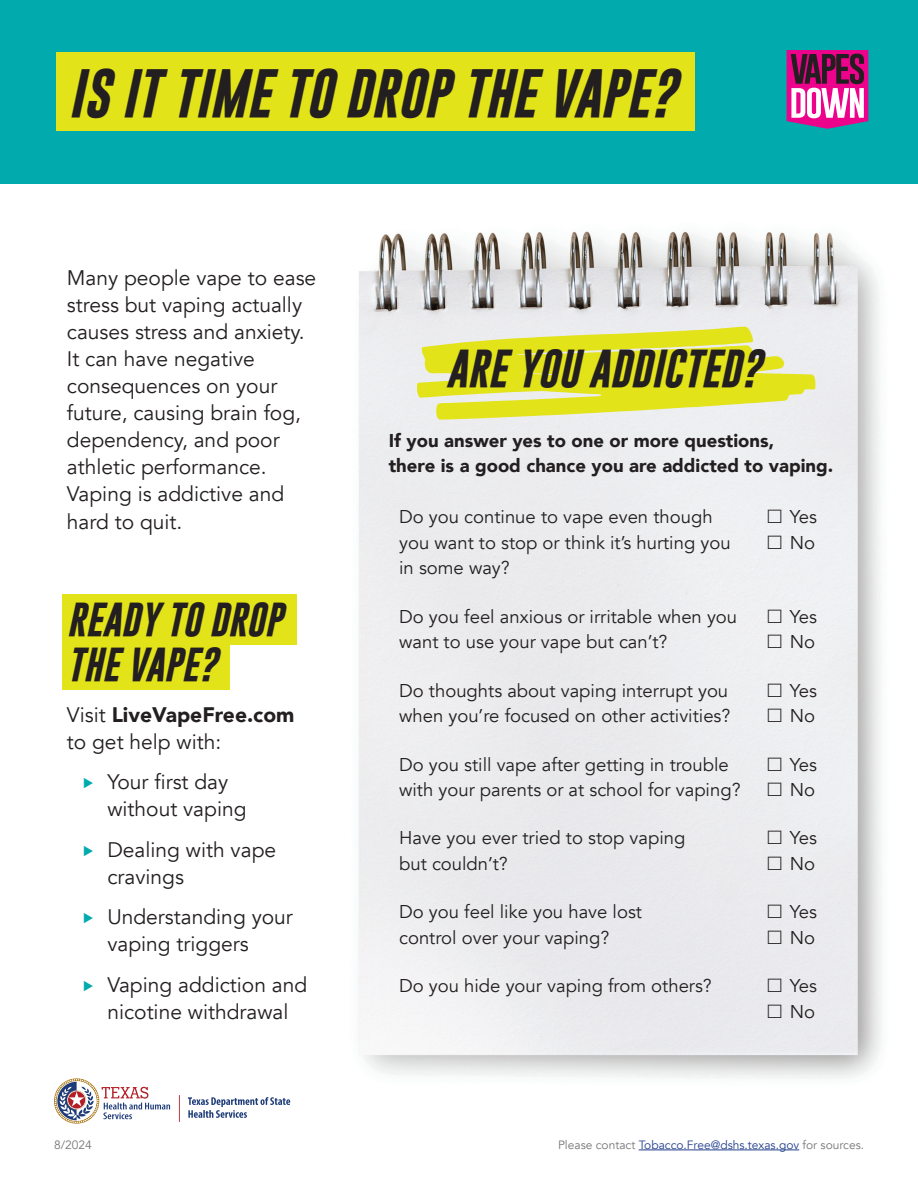
<style>
.page{position:relative;width:918px;height:1188px;background:#fff}
.page>*{position:absolute;margin:0;border:0;box-sizing:border-box;transform-origin:0 0}
.t1{font:italic 700 49.5px "Gobold";color:#231f20}
.t2{font:italic 700 38.7px "Gobold";color:#231f20}
.t3{font:italic 700 34.5px/45px "Gobold";color:#231f20}
.t4{font:21px/27px "Avenir";color:#231f20}
.t5{font:18.45px/25.2px "Avenir";color:#231f20}
.t6{font:900 18.45px/25.2px "Avenir";color:#231f20}
.t7{font:12px "Avenir";color:#253f8e}
.t8{font:12px "Avenir";color:#757679}
.s1{font-weight:900}
.s2{color:#757679}
</style>
<div class="page">
<div style="left:0;top:0;width:918px;height:184px;background:#00aaad"></div>
<div style="left:56px;top:52px;width:638px;height:79px;background:#e2e318"></div>
<div style="left:62px;top:594px;width:235px;height:50px;background:#e2e318"></div>
<div style="left:62px;top:640px;width:168px;height:50px;background:#e2e318"></div>
<img style="left:358px;top:231px;width:524px;height:848px">
<svg style="left:417px;top:326px;width:398px;height:94px;background:#e5e65e"></svg>
<svg style="left:787px;top:50px;width:81px;height:79px;background:#bb4991"></svg>
<svg style="left:54px;top:1078px;width:236px;height:46px"></svg>
<hr style="left:639px;top:1150px;width:160px;height:1px;background:#253f8e">
<svg style="left:768px;top:510px;width:33px;height:14px"></svg>
<svg style="left:768px;top:535px;width:33px;height:15px"></svg>
<svg style="left:768px;top:609px;width:33px;height:15px"></svg>
<svg style="left:768px;top:634px;width:33px;height:15px"></svg>
<svg style="left:768px;top:683px;width:33px;height:15px"></svg>
<svg style="left:768px;top:708px;width:33px;height:15px"></svg>
<svg style="left:768px;top:757px;width:33px;height:14px"></svg>
<svg style="left:768px;top:782px;width:33px;height:15px"></svg>
<svg style="left:768px;top:831px;width:33px;height:14px"></svg>
<svg style="left:768px;top:856px;width:33px;height:15px"></svg>
<svg style="left:768px;top:905px;width:33px;height:14px"></svg>
<svg style="left:768px;top:930px;width:33px;height:15px"></svg>
<svg style="left:768px;top:979px;width:33px;height:14px"></svg>
<svg style="left:768px;top:1004px;width:33px;height:15px"></svg>
<h1 class="t1" style="left:68px;top:61px;width:609px">IS IT TIME TO DROP THE VAPE?</h1>
<p class="t4" style="left:67px;top:265px;width:251px">Many people vape to ease stress but vaping actually causes stress and anxiety.<br>It can have negative consequences on your future, causing brain fog, dependency, and poor athletic performance.<br>Vaping is addictive and hard to quit.</p>
<h2 class="t3" style="left:67px;top:597px;width:217px">READY TO DROP<br>THE VAPE?</h2>
<p class="t4" style="left:67px;top:701px;width:229px">Visit <span class="s1">LiveVapeFree.com </span>to get help with:</p>
<p class="t4" style="left:107px;top:769px;width:141px">Your first day without vaping</p>
<p class="t4" style="left:107px;top:836px;width:170px">Dealing with vape cravings</p>
<p class="t4" style="left:107px;top:904px;width:187px">Understanding your vaping triggers</p>
<p class="t4" style="left:107px;top:971px;width:201px">Vaping addiction and nicotine withdrawal</p>
<h2 class="t2" style="left:446px;top:343px;width:317px">ARE YOU ADDICTED?</h2>
<p class="t6" style="left:389px;top:427px;width:446px">If you answer yes to one or more questions,<br>there is a good chance you are addicted to vaping.</p>
<p class="t5" style="left:399px;top:505px;width:333px">Do you continue to vape even though you want to stop or think it’s hurting you in some way?</p>
<p class="t5" style="left:790px;top:505px;width:29px">Yes</p>
<p class="t5" style="left:790px;top:530px;width:27px">No</p>
<p class="t5" style="left:399px;top:604px;width:340px">Do you feel anxious or irritable when you want to use your vape but can’t?</p>
<p class="t5" style="left:790px;top:604px;width:29px">Yes</p>
<p class="t5" style="left:790px;top:629px;width:27px">No</p>
<p class="t5" style="left:399px;top:678px;width:333px">Do thoughts about vaping interrupt you when you’re focused on other activities?</p>
<p class="t5" style="left:790px;top:678px;width:29px">Yes</p>
<p class="t5" style="left:790px;top:703px;width:27px">No</p>
<p class="t5" style="left:399px;top:752px;width:343px">Do you still vape after getting in trouble with your parents or at school for vaping?</p>
<p class="t5" style="left:790px;top:752px;width:29px">Yes</p>
<p class="t5" style="left:790px;top:777px;width:27px">No</p>
<p class="t5" style="left:399px;top:826px;width:288px">Have you ever tried to stop vaping but couldn’t?</p>
<p class="t5" style="left:790px;top:826px;width:29px">Yes</p>
<p class="t5" style="left:790px;top:851px;width:27px">No</p>
<p class="t5" style="left:399px;top:900px;width:244px">Do you feel like you have lost control over your vaping?</p>
<p class="t5" style="left:790px;top:900px;width:29px">Yes</p>
<p class="t5" style="left:790px;top:925px;width:27px">No</p>
<p class="t5" style="left:399px;top:974px;width:314px">Do you hide your vaping from others?</p>
<p class="t5" style="left:790px;top:974px;width:29px">Yes</p>
<p class="t5" style="left:790px;top:999px;width:27px">No</p>
<p class="t8" style="left:54px;top:1138px;width:39px">8/2024</p>
<p class="t7" style="left:558px;top:1138px;width:308px"><span class="s2">Please contact</span> Tobacco.Free@dshs.texas.gov <span class="s2">for sources.</span></p>
</div>
